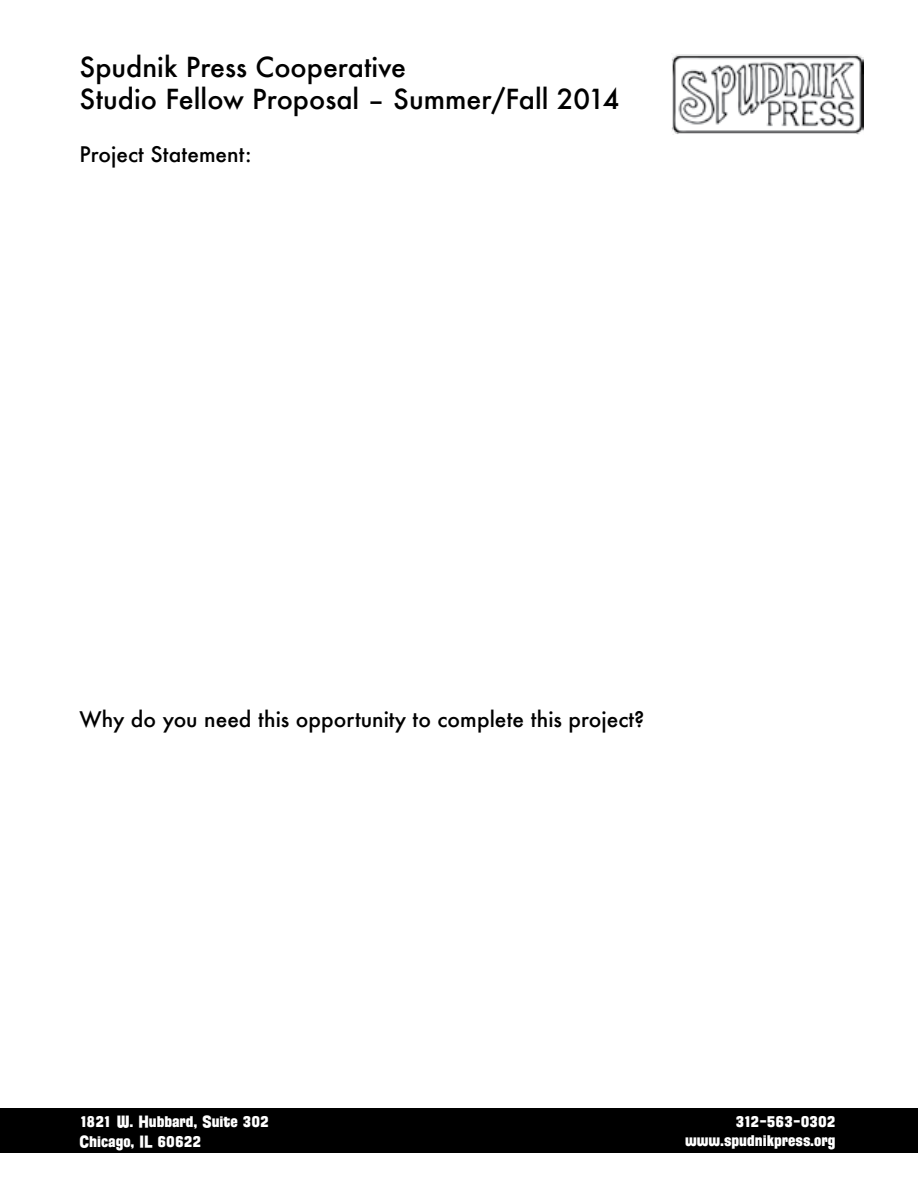
<style>
.page{position:relative;width:918px;height:1188px;background:#fff}
.page>*{position:absolute;margin:0;border:0;box-sizing:border-box;transform-origin:0 0}
.t1{font:500 27px/32.4px "Futura";color:#000}
.t2{font:500 21px "Futura";color:#000}
.t3{font:16.5px/19.8px "Florida Project Phase One";color:#fff;text-align:right}
</style>
<div class="page">
<img style="left:672px;top:54px;width:192px;height:81px">
<div style="left:0;top:1108px;width:918px;height:45px;background:#000"></div>
<h1 class="t1" style="left:80px;top:50px;width:541px">Spudnik Press Cooperative<br>Studio Fellow Proposal – Summer/Fall 2014</h1>
<p class="t2" style="left:80px;top:140px;width:174px">Project Statement:</p>
<p class="t2" style="left:80px;top:705px;width:566px">Why do you need this opportunity to complete this project?</p>
<p class="t3" style="left:80px;top:1111px;width:191px;text-align:left">1821 W. Hubbard, Suite 302<br>Chicago, IL 60622</p>
<p class="t3" style="left:685px;top:1111px;width:152px">312-563-0302 www.spudnikpress.org</p>
</div>
